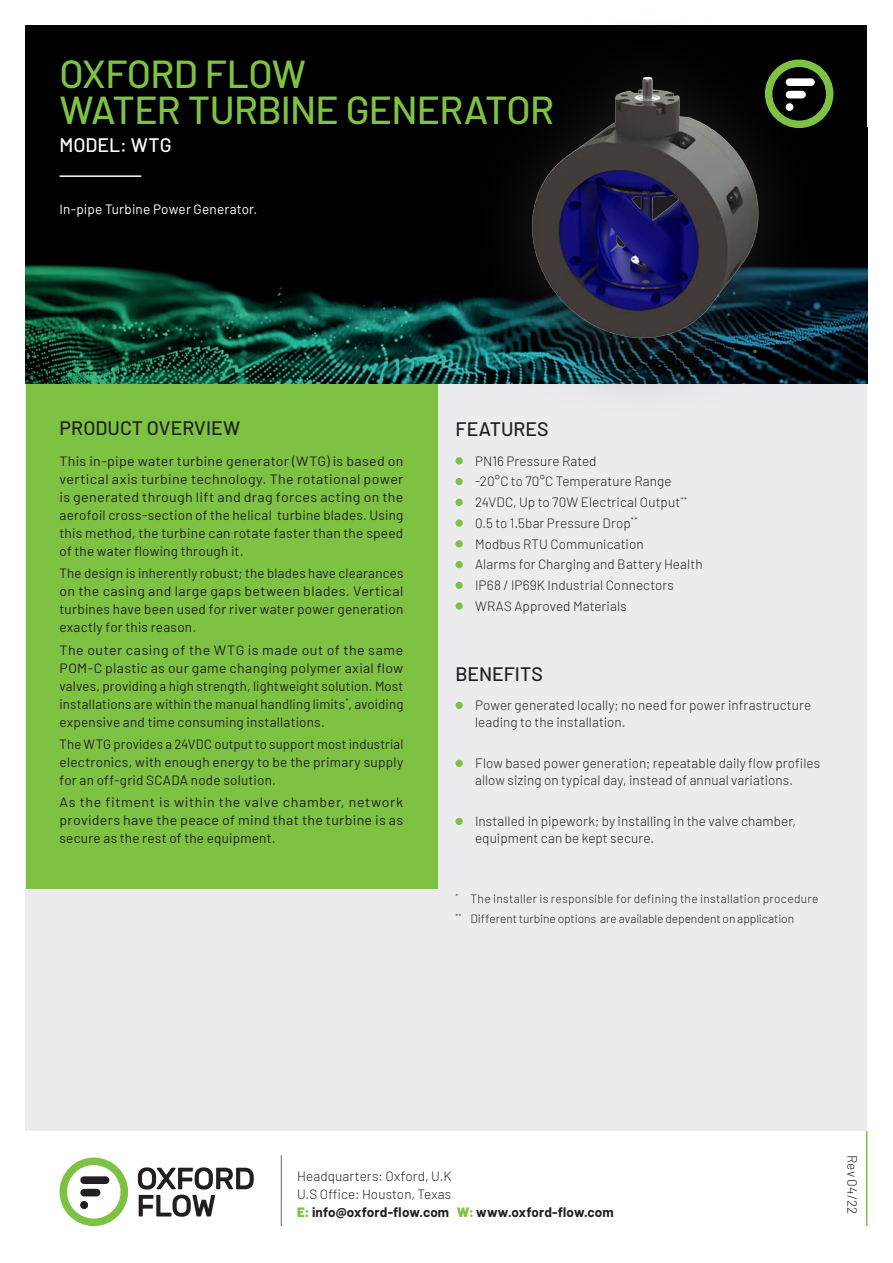
<style>
.page{position:relative;width:893px;height:1263px;background:#fff}
.page>*{position:absolute;margin:0;border:0;box-sizing:border-box;transform-origin:0 0}
.t1{font:500 39px/36px "Barlow";letter-spacing:-.02em;color:#7ec243}
.t2{font:500 19.5px "Barlow";color:#231f20}
.t3{font:500 19.5px "Barlow";letter-spacing:-.005em;color:#fff}
.t4{font:13.5px/18px "Barlow";letter-spacing:.015em;color:#231f20;text-align:justify;scale:1.05 1}
.t5{font:300 13.5px/16.5px "Barlow";letter-spacing:.005em;color:#231f20}
.t6{font:13.5px/18px "Barlow";letter-spacing:.015em;color:#231f20;text-align:justify}
.t7{font:13.5px "Barlow";letter-spacing:.015em;color:#fff}
.t8{font:300 12px "Barlow";letter-spacing:.01em;color:#231f20}
.s1{font-weight:900;color:#7ec243}
.s2{font-weight:700}
</style>
<div class="page">
<div style="left:26px;top:26px;width:841px;height:1105px;background:#ececee"></div>
<svg style="left:138px;top:1167px;width:116px;height:50px"></svg>
<svg style="left:60px;top:1157px;width:68px;height:69px"></svg>
<div style="left:80px;top:1201px;width:8px;height:8px;background:#231f20;border-radius:50%"></div>
<div style="left:80px;top:1189px;width:20px;height:7px;background:#231f20;border-radius:4px"></div>
<div style="left:80px;top:1176px;width:29px;height:8px;background:#231f20;border-radius:4px"></div>
<hr style="left:281px;top:1155px;width:1px;height:71px;background:#62646f">
<hr style="left:866px;top:1131px;width:1px;height:95px;background:#7ec243">
<div style="left:26px;top:374px;width:411px;height:515px;background:#7ec243"></div>
<div style="left:26px;top:26px;width:841px;height:358px;background:#000"></div>
<img style="left:26px;top:265px;width:841px;height:119px">
<svg style="left:458px;top:25px;width:374px;height:364px"></svg>
<img style="left:486px;top:63px;width:286px;height:302px">
<div style="left:455px;top:457px;width:8px;height:7px;background:#7ec243;border-radius:50%"></div>
<div style="left:455px;top:478px;width:8px;height:7px;background:#7ec243;border-radius:50%"></div>
<div style="left:455px;top:499px;width:8px;height:7px;background:#7ec243;border-radius:50%"></div>
<div style="left:455px;top:519px;width:8px;height:8px;background:#7ec243;border-radius:50%"></div>
<div style="left:455px;top:540px;width:8px;height:7px;background:#7ec243;border-radius:50%"></div>
<div style="left:455px;top:561px;width:8px;height:7px;background:#7ec243;border-radius:50%"></div>
<div style="left:455px;top:582px;width:8px;height:7px;background:#7ec243;border-radius:50%"></div>
<div style="left:455px;top:602px;width:8px;height:8px;background:#7ec243;border-radius:50%"></div>
<div style="left:455px;top:702px;width:8px;height:7px;background:#7ec243;border-radius:50%"></div>
<div style="left:455px;top:760px;width:8px;height:7px;background:#7ec243;border-radius:50%"></div>
<div style="left:455px;top:818px;width:8px;height:7px;background:#7ec243;border-radius:50%"></div>
<svg style="left:765px;top:60px;width:68px;height:68px"></svg>
<div style="left:786px;top:103px;width:7px;height:8px;background:#fff;border-radius:50%"></div>
<div style="left:786px;top:91px;width:20px;height:7px;background:#fff;border-radius:4px"></div>
<div style="left:786px;top:78px;width:29px;height:8px;background:#fff;border-radius:4px"></div>
<div style="left:7px;top:90px;width:186px;height:172px;background:#231f20;opacity:.55"></div>
<hr style="left:60px;top:175px;width:81px;height:2px;background:#fff">
<p class="t1" style="left:60px;top:53px;width:496px">OXFORD FLOW<br>WATER TURBINE GENERATOR</p>
<p class="t3" style="left:60px;top:131px;width:114px">MODEL: WTG</p>
<p class="t7" style="left:59px;top:199px;width:199px">In-pipe Turbine Power Generator.</p>
<p class="t2" style="left:60px;top:414px;width:182px">PRODUCT OVERVIEW</p>
<p class="t4" style="left:60px;top:451px;width:329px">This in-pipe water turbine generator (WTG) is based on vertical axis turbine technology. The rotational power is generated through lift and drag forces acting on the aerofoil cross-section of the helical turbine blades. Using this method, the turbine can rotate faster than the speed of the water flowing through it.</p>
<p class="t6" style="left:60px;top:563px;width:345px">The design is inherently robust; the blades have clearances on the casing and large gaps between blades. Vertical turbines have been used for river water power generation exactly for this reason.</p>
<p class="t4" style="left:60px;top:640px;width:329px">The outer casing of the WTG is made out of the same POM-C plastic as our game changing polymer axial flow valves, providing a high strength, lightweight solution. Most installations are within the manual handling limits<sup>*</sup>, avoiding expensive and time consuming installations.</p>
<p class="t6" style="left:60px;top:734px;width:345px">The WTG provides a 24VDC output to support most industrial electronics, with enough energy to be the primary supply for an off-grid SCADA node solution.</p>
<p class="t4" style="left:60px;top:792px;width:329px">As the fitment is within the valve chamber, network providers have the peace of mind that the turbine is as secure as the rest of the equipment.</p>
<p class="t2" style="left:455px;top:415px;width:95px">FEATURES</p>
<p class="t5" style="left:475px;top:451px;width:123px">PN16 Pressure Rated</p>
<p class="t5" style="left:475px;top:472px;width:198px">-20°C to 70°C Temperature Range</p>
<p class="t5" style="left:475px;top:493px;width:214px">24VDC, Up to 70W Electrical Output<sup>**</sup></p>
<p class="t5" style="left:475px;top:514px;width:164px">0.5 to 1.5bar Pressure Drop<sup>**</sup></p>
<p class="t5" style="left:475px;top:534px;width:170px">Modbus RTU Communication</p>
<p class="t5" style="left:475px;top:555px;width:229px">Alarms for Charging and Battery Health</p>
<p class="t5" style="left:475px;top:576px;width:201px">IP68 / IP69K Industrial Connectors</p>
<p class="t5" style="left:475px;top:597px;width:153px">WRAS Approved Materials</p>
<p class="t2" style="left:455px;top:659px;width:89px">BENEFITS</p>
<p class="t5" style="left:475px;top:696px;width:338px">Power generated locally; no need for power infrastructure leading to the installation.</p>
<p class="t5" style="left:475px;top:754px;width:347px">Flow based power generation; repeatable daily flow profiles allow sizing on typical day, instead of annual variations.</p>
<p class="t5" style="left:475px;top:812px;width:322px">Installed in pipework; by installing in the valve chamber, equipment can be kept secure.</p>
<p class="t8" style="left:455px;top:890px;width:364px"><sup>*</sup> The installer is responsible for defining the installation procedure</p>
<p class="t8" style="left:455px;top:910px;width:340px"><sup>**</sup> Different turbine options are available dependent on application</p>
<p class="t5" style="left:297px;top:1166px;width:318px;line-height:18px">Headquarters: Oxford, U.K<br>U.S Office: Houston, Texas<br><span class="s1">E:</span> <span class="s2">info@oxford-flow.com</span> <span class="s1">W:</span> <span class="s2">www.oxford-flow.com</span></p>
<p class="t5" style="left:862px;top:1155px;width:61px;rotate:90deg">Rev 04/22</p>
</div>
